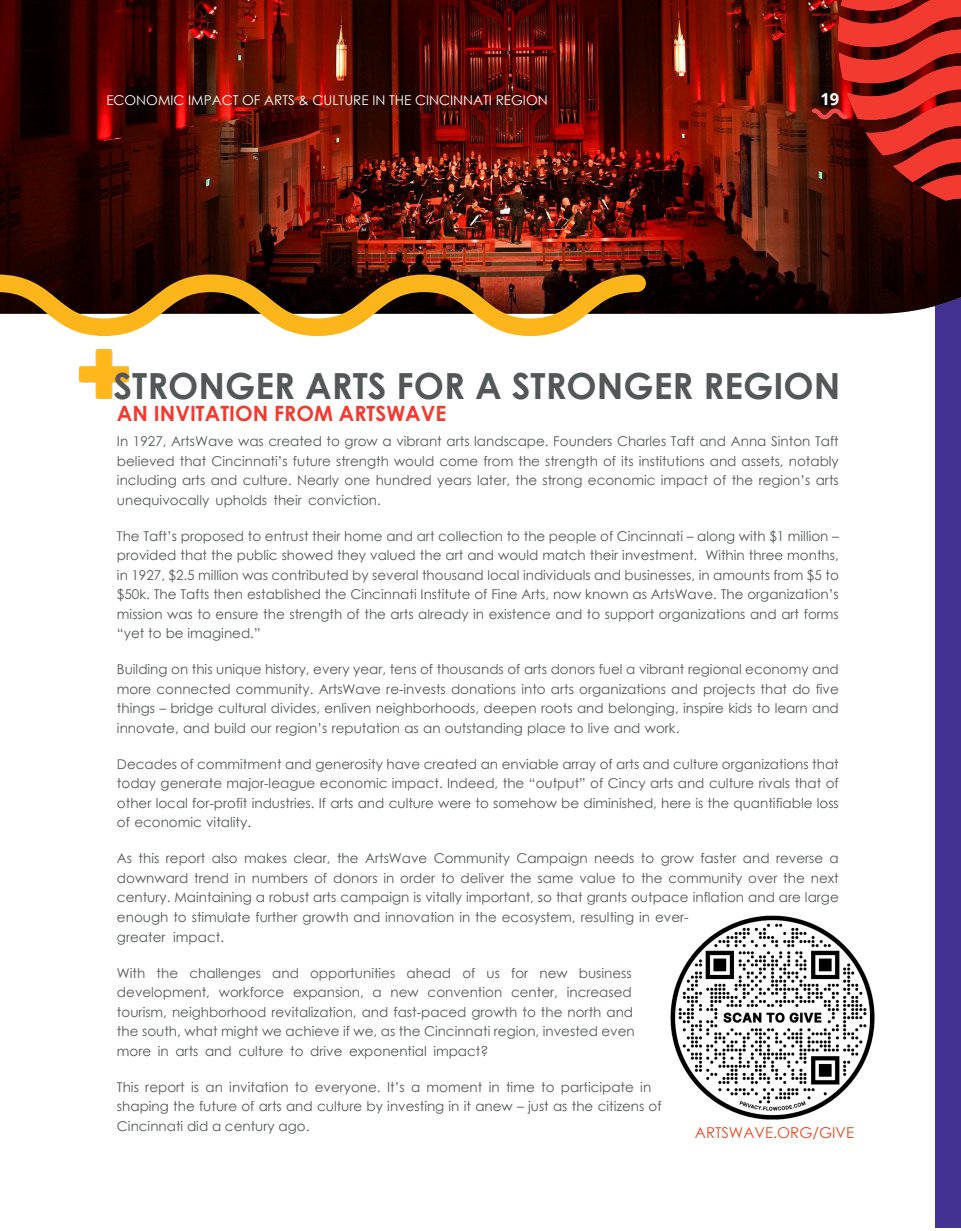
<style>
.page{position:relative;width:961px;height:1231px;background:#fff}
.page>*{position:absolute;margin:0;border:0;box-sizing:border-box;transform-origin:0 0}
.Headline{font:700 36px "Century Gothic";color:#545758}
.Big_Title{font:700 21px "Century Gothic";color:#f23a30}
.t1{font:700 16.5px "Open Sans";color:#fff}
.Small_Title{font:15px "Century Gothic";color:#e74a20}
.Body_Text{font:13.5px/19.5px "Century Gothic";color:#545758;text-align:justify}
.t2{font:13.5px "Century Gothic";color:#fff}
</style>
<div class="page">
<div style="left:935px;top:0;width:26px;height:1227px;background:#443293"></div>
<img style="left:0;top:0;width:961px;height:314px">
<svg style="left:0;top:266px;width:654px;height:70px"></svg>
<img style="left:79px;top:350px;width:50px;height:49px">
<svg style="left:809px;top:106px;width:12px;height:16px"></svg>
<img style="left:670px;top:915px;width:205px;height:205px">
<img style="left:821px;top:0;width:140px;height:225px">
<p class="t2" style="left:106px;top:91px;width:443px">ECONOMIC IMPACT OF ARTS &amp; CULTURE IN THE CINCINNATI REGION</p>
<p class="t1" style="left:820px;top:87px;width:21px">19</p>
<p class="Headline" style="left:113px;top:359px;width:728px">STRONGER ARTS FOR A STRONGER REGION</p>
<p class="Big_Title" style="left:117px;top:397px;width:331px">AN INVITATION FROM ARTSWAVE</p>
<p class="Body_Text" style="left:117px;top:431px;width:723px">In 1927, ArtsWave was created to grow a vibrant arts landscape. Founders Charles Taft and Anna Sinton Taft believed that Cincinnati’s future strength would come from the strength of its institutions and assets, notably including arts and culture. Nearly one hundred years later, the strong economic impact of the region’s arts unequivocally upholds their conviction.</p>
<p class="Body_Text" style="left:117px;top:526px;width:723px">The Taft’s proposed to entrust their home and art collection to the people of Cincinnati – along with $1 million – provided that the public showed they valued the art and would match their investment. Within three months, in 1927, $2.5 million was contributed by several thousand local individuals and businesses, in amounts from $5 to $50k. The Tafts then established the Cincinnati Institute of Fine Arts, now known as ArtsWave. The organization’s mission was to ensure the strength of the arts already in existence and to support organizations and art forms “yet to be imagined.”</p>
<p class="Body_Text" style="left:117px;top:659px;width:723px">Building on this unique history, every year, tens of thousands of arts donors fuel a vibrant regional economy and more connected community. ArtsWave re-invests donations into arts organizations and projects that do five things – bridge cultural divides, enliven neighborhoods, deepen roots and belonging, inspire kids to learn and innovate, and build our region’s reputation as an outstanding place to live and work.</p>
<p class="Body_Text" style="left:117px;top:754px;width:723px">Decades of commitment and generosity have created an enviable array of arts and culture organizations that today generate major-league economic impact. Indeed, the “output” of Cincy arts and culture rivals that of other local for-profit industries. If arts and culture were to somehow be diminished, here is the quantifiable loss of economic vitality.</p>
<p class="Body_Text" style="left:117px;top:848px;width:723px;text-align:left">As this report also makes clear, the ArtsWave Community Campaign needs to grow faster and reverse a downward trend in numbers of donors in order to deliver the same value to the community over the next century. Maintaining a robust arts campaign is vitally important, so that grants outpace inflation and are large enough to stimulate further growth and innovation in the ecosystem, resulting in ever-<br>greater impact.</p>
<p class="Body_Text" style="left:117px;top:962px;width:519px;text-align:left">With the challenges and opportunities ahead of us for new business development, workforce expansion, a new convention center, increased tourism, neighborhood revitalization, and fast-paced growth to the north and the south, what might we achieve if we, as the Cincinnati region, invested even more in arts and culture to drive exponential impact?</p>
<p class="Body_Text" style="left:117px;top:1076px;width:546px;text-align:left">This report is an invitation to everyone. It’s a moment in time to participate in shaping the future of arts and culture by investing in it anew – just as the citizens of<br>Cincinnati did a century ago.</p>
<p class="Small_Title" style="left:695px;top:1122px;width:161px">ARTSWAVE.ORG/GIVE</p>
</div>
